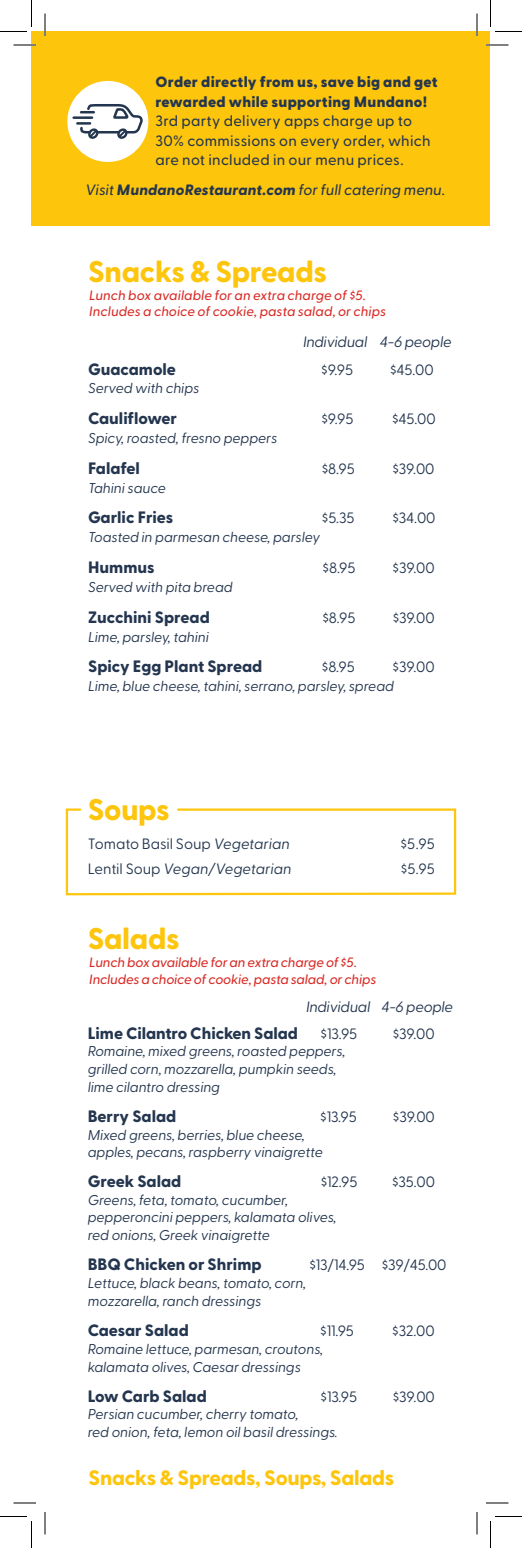
<style>
.page{position:relative;width:522px;height:1548px;background:#fff}
.page>*{position:absolute;margin:0;border:0;box-sizing:border-box;transform-origin:0 0}
.t1{font:800 30px "Greycliff CF";letter-spacing:-.01em;color:#fec50d}
.t2{font:800 21px "Greycliff CF";letter-spacing:-.01em;color:#fec50d}
.t3{font:800 16.5px "Greycliff CF";color:#24364f}
.t4{font:15px "Greycliff CF";letter-spacing:-.01em;color:#24364f}
.t5{font:500 15px/19.5px "Greycliff CF";letter-spacing:.02em;color:#24364f}
.t6{font:italic 500 15px "Greycliff CF";letter-spacing:-.005em;color:#24364f}
.t7{font:italic 15px "Greycliff CF";letter-spacing:-.02em;color:#24364f}
.t8{font:italic 15px "Greycliff CF";color:#24364f}
.t9{font:italic 14.25px/17.7px "Greycliff CF";letter-spacing:-.01em;color:#24364f}
.t10{font:italic 500 13.5px/16.2px "Greycliff CF";letter-spacing:-.01em;color:#d92b26}
.s1{font-weight:800}
.s2{font-style:italic}
.s3{font-style:normal}
</style>
<div class="page">
<svg style="left:65px;top:808px;width:392px;height:88px"></svg>
<div style="left:32px;top:32px;width:458px;height:194px;background:#fec50d"></div>
<div style="left:67px;top:81px;width:81px;height:81px;background:#fff;border-radius:50%"></div>
<hr style="left:74px;top:116px;width:18px;height:3px;background:#24364f">
<svg style="left:77px;top:104px;width:66px;height:35px"></svg>
<hr style="left:14px;top:44px;width:22px;height:2px;background:#fff">
<hr style="left:486px;top:44px;width:22px;height:2px;background:#fff">
<hr style="left:44px;top:14px;width:2px;height:22px;background:#fff">
<hr style="left:476px;top:14px;width:2px;height:22px;background:#fff">
<svg style="left:14px;top:45px;width:22px;height:1px"></svg>
<svg style="left:486px;top:45px;width:22px;height:1px"></svg>
<svg style="left:14px;top:1503px;width:22px;height:1px"></svg>
<svg style="left:486px;top:1503px;width:22px;height:1px"></svg>
<svg style="left:45px;top:14px;width:1px;height:22px"></svg>
<svg style="left:45px;top:1512px;width:1px;height:22px"></svg>
<svg style="left:477px;top:14px;width:1px;height:22px"></svg>
<svg style="left:477px;top:1512px;width:1px;height:22px"></svg>
<svg style="left:0;top:0;width:32px;height:32px"></svg>
<svg style="left:0;top:1516px;width:32px;height:32px"></svg>
<svg style="left:490px;top:0;width:32px;height:32px"></svg>
<svg style="left:490px;top:1516px;width:32px;height:32px"></svg>
<p class="t5" style="left:155px;top:73px;width:284px"><span class="s1">Order directly from us, save big and get rewarded while supporting Mundano!<br></span>3rd party delivery apps charge up to 30% commissions on every order, which are not included in our menu prices.</p>
<p class="t6" style="left:85px;top:181px;width:361px">Visit <span class="s1">MundanoRestaurant.com</span> for full catering menu.</p>
<p class="t1" style="left:88px;top:253px;width:240px">Snacks &amp; Spreads</p>
<p class="t10" style="left:89px;top:287px;width:299px">Lunch box available for an extra charge of $5.<br>Includes a choice of cookie, pasta salad, or chips</p>
<p class="t7" style="left:303px;top:333px;width:66px">Individual</p>
<p class="t7" style="left:380px;top:333px;width:73px">4-6 people</p>
<p class="t3" style="left:88px;top:359px;width:89px">Guacamole</p>
<p class="t4" style="left:321px;top:361px;width:34px">$9.95</p>
<p class="t4" style="left:390px;top:361px;width:45px">$45.00</p>
<p class="t9" style="left:88px;top:379px;width:113px">Served with chips</p>
<p class="t3" style="left:88px;top:408px;width:90px">Cauliflower</p>
<p class="t4" style="left:321px;top:410px;width:34px">$9.95</p>
<p class="t4" style="left:392px;top:410px;width:45px">$45.00</p>
<p class="t9" style="left:88px;top:429px;width:191px">Spicy, roasted, fresno peppers</p>
<p class="t3" style="left:88px;top:458px;width:53px">Falafel</p>
<p class="t4" style="left:322px;top:460px;width:35px">$8.95</p>
<p class="t4" style="left:392px;top:460px;width:44px">$39.00</p>
<p class="t9" style="left:88px;top:479px;width:79px">Tahini sauce</p>
<p class="t3" style="left:88px;top:507px;width:87px">Garlic Fries</p>
<p class="t4" style="left:322px;top:509px;width:34px">$5.35</p>
<p class="t4" style="left:392px;top:509px;width:45px">$34.00</p>
<p class="t9" style="left:88px;top:529px;width:233px">Toasted in parmesan cheese, parsley</p>
<p class="t3" style="left:88px;top:557px;width:68px">Hummus</p>
<p class="t4" style="left:323px;top:559px;width:35px">$8.95</p>
<p class="t4" style="left:393px;top:559px;width:44px">$39.00</p>
<p class="t9" style="left:88px;top:578px;width:146px">Served with pita bread</p>
<p class="t3" style="left:88px;top:607px;width:123px">Zucchini Spread</p>
<p class="t4" style="left:322px;top:609px;width:35px">$8.95</p>
<p class="t4" style="left:393px;top:609px;width:44px">$39.00</p>
<p class="t9" style="left:88px;top:628px;width:122px">Lime, parsley, tahini</p>
<p class="t3" style="left:88px;top:656px;width:176px">Spicy Egg Plant Spread</p>
<p class="t4" style="left:322px;top:658px;width:35px">$8.95</p>
<p class="t4" style="left:393px;top:658px;width:44px">$39.00</p>
<p class="t9" style="left:88px;top:677px;width:307px">Lime, blue cheese, tahini, serrano, parsley, spread</p>
<p class="t1" style="left:88px;top:791px;width:83px">Soups</p>
<p class="t4" style="left:88px;top:835px;width:204px">Tomato Basil Soup <span class="s2">Vegetarian</span></p>
<p class="t4" style="left:401px;top:835px;width:36px">$5.95</p>
<p class="t8" style="left:88px;top:860px;width:205px"><span class="s3">Lentil Soup</span> Vegan/Vegetarian</p>
<p class="t4" style="left:401px;top:860px;width:36px">$5.95</p>
<p class="t1" style="left:88px;top:920px;width:93px">Salads</p>
<p class="t10" style="left:89px;top:955px;width:289px">Lunch box available for an extra charge of $5.<br>Includes a choice of cookie, pasta salad, or chips</p>
<p class="t7" style="left:306px;top:998px;width:66px">Individual</p>
<p class="t7" style="left:381px;top:998px;width:73px">4-6 people</p>
<p class="t3" style="left:88px;top:1023px;width:212px">Lime Cilantro Chicken Salad</p>
<p class="t4" style="left:321px;top:1025px;width:38px">$13.95</p>
<p class="t4" style="left:393px;top:1025px;width:44px">$39.00</p>
<p class="t9" style="left:88px;top:1043px;width:259px">Romaine, mixed greens, roasted peppers, grilled corn, mozzarella, pumpkin seeds, lime cilantro dressing</p>
<p class="t3" style="left:88px;top:1107px;width:90px">Berry Salad</p>
<p class="t4" style="left:320px;top:1108px;width:38px">$13.95</p>
<p class="t4" style="left:393px;top:1108px;width:44px">$39.00</p>
<p class="t9" style="left:88px;top:1126px;width:237px;line-height:17.2px">Mixed greens, berries, blue cheese, apples, pecans, raspberry vinaigrette</p>
<p class="t3" style="left:88px;top:1172px;width:95px">Greek Salad</p>
<p class="t4" style="left:321px;top:1173px;width:38px">$12.95</p>
<p class="t4" style="left:392px;top:1173px;width:44px">$35.00</p>
<p class="t9" style="left:88px;top:1191px;width:250px">Greens, feta, tomato, cucumber, pepperoncini peppers, kalamata olives, red onions, Greek vinaigrette</p>
<p class="t3" style="left:88px;top:1255px;width:175px">BBQ Chicken or Shrimp</p>
<p class="t4" style="left:309px;top:1257px;width:139px">$13/14.95 $39/45.00</p>
<p class="t9" style="left:88px;top:1274px;width:220px">Lettuce, black beans, tomato, corn, mozzarella, ranch dressings</p>
<p class="t3" style="left:88px;top:1321px;width:103px">Caesar Salad</p>
<p class="t4" style="left:320px;top:1322px;width:35px">$11.95</p>
<p class="t4" style="left:392px;top:1322px;width:44px">$32.00</p>
<p class="t9" style="left:88px;top:1340px;width:237px">Romaine lettuce, parmesan, croutons, kalamata olives, Caesar dressings</p>
<p class="t3" style="left:88px;top:1386px;width:121px">Low Carb Salad</p>
<p class="t4" style="left:321px;top:1388px;width:38px">$13.95</p>
<p class="t4" style="left:393px;top:1388px;width:44px">$39.00</p>
<p class="t9" style="left:88px;top:1406px;width:251px;line-height:17.2px">Persian cucumber, cherry tomato,<br>red onion, feta, lemon oil basil dressings.</p>
<p class="t2" style="left:88px;top:1465px;width:307px">Snacks &amp; Spreads, Soups, Salads</p>
</div>
